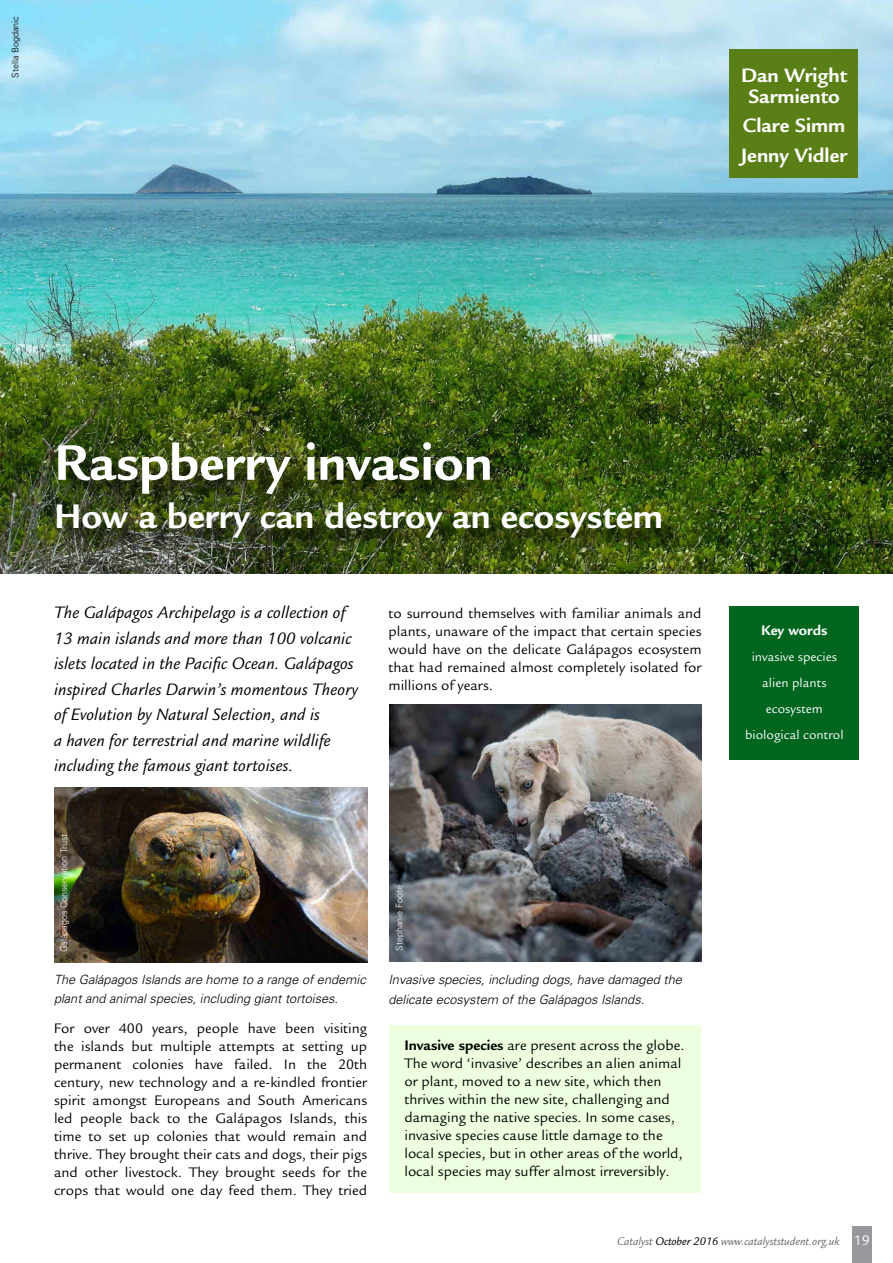
<style>
.page{position:relative;width:893px;height:1263px;background:#fff}
.page>*{position:absolute;margin:0;border:0;box-sizing:border-box;transform-origin:0 0}
.t1{font:700 54.15px "Legacy Sans";color:#fff}
.t2{font:700 37.2px "Legacy Sans";color:#fff}
.t3{font:700 21px/21px "Legacy Sans";color:#fff;text-align:center}
.t4{font:italic 18px/25.5px "Legacy Sans";letter-spacing:.01em;color:#000}
.t5{font:15px/18px "Legacy Sans";color:#000;text-align:justify}
.t6{font:700 15px "Legacy Sans";color:#fff}
.t7{font:13.5px/26px "Legacy Sans";color:#fff;text-align:center}
.t8{font:italic 300 12.75px/19.5px "Univers";color:#000}
.t9{font:italic 12px "Legacy Sans";color:#68676c}
.t10{font:300 9px "Univers";color:#fff}
.t11{font:300 9px "Univers";color:#000}
.s1{font-weight:700}
.s2{color:#000}
.s3{font-style:normal;font-size:15px;color:#fff}
</style>
<div class="page">
<div style="left:852px;top:1226px;width:20px;height:37px;background:#98989c"></div>
<div style="left:389px;top:1025px;width:312px;height:168px;background:#edffdf"></div>
<img style="left:0;top:0;width:893px;height:573px">
<div style="left:60px;top:445px;width:622px;height:114px;background:#000;opacity:.75"></div>
<div style="left:729px;top:49px;width:129px;height:129px;background:#5a7f16"></div>
<div style="left:730px;top:607px;width:129px;height:153px;background:#00651e"></div>
<img style="left:54px;top:787px;width:313px;height:175px">
<img style="left:389px;top:704px;width:313px;height:257px">
<p class="t11" style="left:10px;top:78px;width:63px;rotate:-90deg">Stella Bogdanic</p>
<p class="t3" style="left:741px;top:65px;width:108px">Dan Wright<br>Sarmiento</p>
<p class="t3" style="left:741px;top:111px;width:108px;line-height:29.5px;text-align:left">Clare Simm<br>Jenny Vidler</p>
<p class="t1" style="left:54px;top:431px;width:440px">Raspberry invasion</p>
<p class="t2" style="left:54px;top:495px;width:611px">How a berry can destroy an ecosystem</p>
<p class="t4" style="left:54px;top:600px;width:306px">The Galápagos Archipelago is a collection of 13 main islands and more than 100 volcanic islets located in the Pacific Ocean. Galápagos inspired Charles Darwin’s momentous Theory of Evolution by Natural Selection, and is<br>a haven for terrestrial and marine wildlife including the famous giant tortoises.</p>
<p class="t5" style="left:388px;top:604px;width:315px">to surround themselves with familiar animals and plants, unaware of the impact that certain species would have on the delicate Galápagos ecosystem that had remained almost completely isolated for millions of years.</p>
<p class="t10" style="left:59px;top:952px;width:120px;rotate:-90deg">Galápagos Conservation Trust</p>
<p class="t10" style="left:394px;top:951px;width:67px;rotate:-90deg">Stephanie Foote</p>
<p class="t8" style="left:54px;top:969px;width:313px">The Galápagos Islands are home to a range of endemic plant and animal species, including giant tortoises.</p>
<p class="t8" style="left:388px;top:969px;width:295px">Invasive species, including dogs, have damaged the delicate ecosystem of the Galápagos Islands.</p>
<p class="t5" style="left:404px;top:1037px;width:282px;text-align:left"><span class="s1">Invasive species</span> are present across the globe.<br>The word ‘invasive’ describes an alien animal or plant, moved to a new site, which then thrives within the new site, challenging and damaging the native species. In some cases, invasive species cause little damage to the local species, but in other areas of the world, local species may suffer almost irreversibly.</p>
<p class="t5" style="left:54px;top:1019px;width:315px">For over 400 years, people have been visiting the islands but multiple attempts at setting up permanent colonies have failed. In the 20th century, new technology and a re-kindled frontier spirit amongst Europeans and South Americans led people back to the Galápagos Islands, this time to set up colonies that would remain and thrive. They brought their cats and dogs, their pigs and other livestock. They brought seeds for the crops that would one day feed them. They tried</p>
<p class="t6" style="left:761px;top:622px;width:68px">Key words</p>
<p class="t7" style="left:745px;top:644px;width:100px">invasive species alien plants ecosystem biological control</p>
<p class="t9" style="left:617px;top:1235px;width:254px">Catalyst <span class="s2">October 2016</span> www.catalyststudent.org.uk <span class="s3">19</span></p>
</div>
